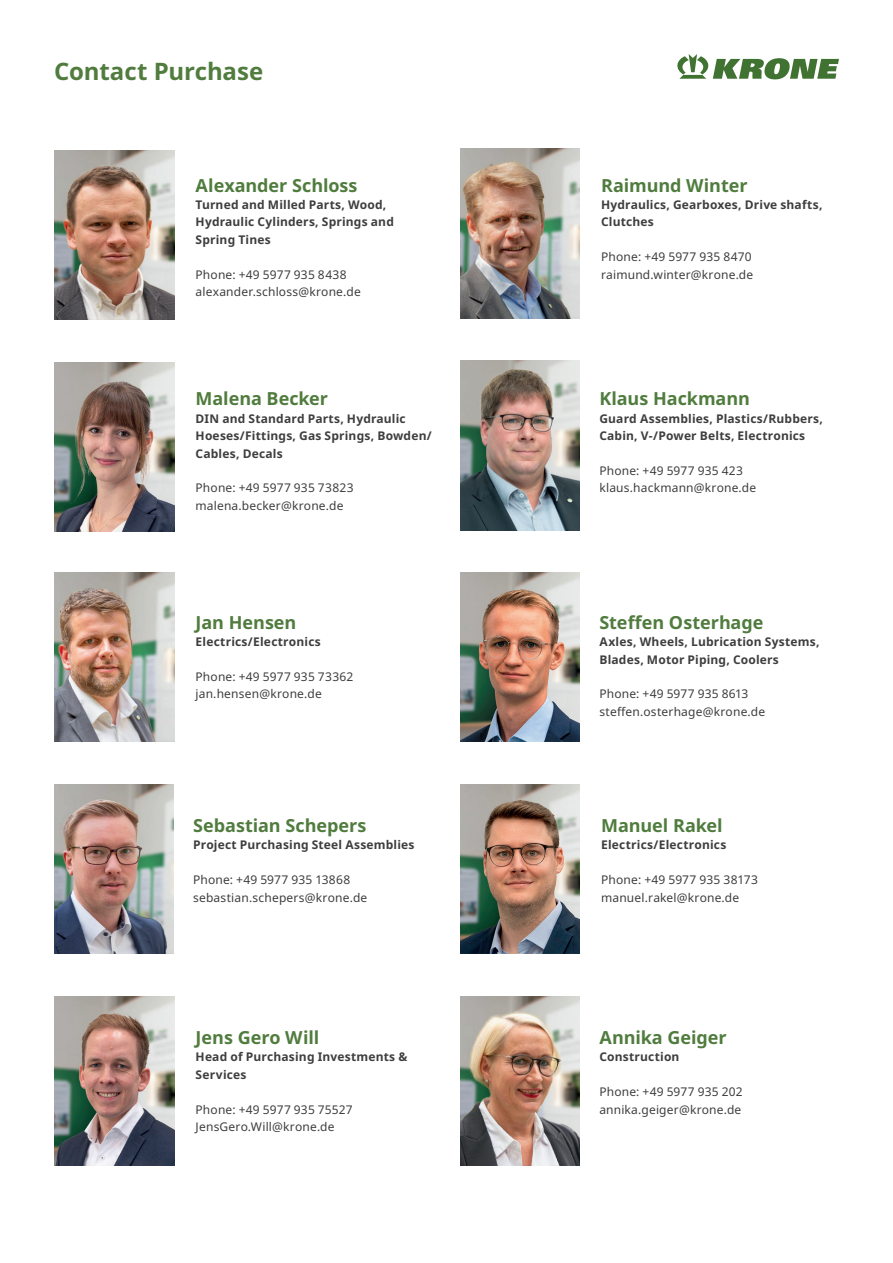
<style>
.page{position:relative;width:893px;height:1263px;background:#fff}
.page>*{position:absolute;margin:0;border:0;box-sizing:border-box;transform-origin:0 0}
.t1{font:700 24px "Noto Sans";letter-spacing:-.005em;color:#507c3e}
.t2{font:700 18px "Noto Sans";color:#507c3e}
.t3{font:12px/17.4px "Noto Sans";letter-spacing:.015em;color:#3e3e3f}
.t4{font:700 12px/17.4px "Noto Sans";letter-spacing:.015em;color:#3e3e3f}
</style>
<div class="page">
<svg style="left:677px;top:54px;width:162px;height:25px"></svg>
<img style="left:55px;top:150px;width:119px;height:169px">
<img style="left:55px;top:362px;width:119px;height:169px">
<img style="left:55px;top:573px;width:119px;height:169px">
<img style="left:55px;top:996px;width:119px;height:170px">
<img style="left:460px;top:149px;width:120px;height:169px">
<img style="left:460px;top:361px;width:120px;height:169px">
<img style="left:460px;top:573px;width:120px;height:169px">
<img style="left:460px;top:996px;width:120px;height:170px">
<img style="left:54px;top:784px;width:120px;height:170px">
<img style="left:460px;top:784px;width:120px;height:170px">
<h1 class="t1" style="left:54px;top:57px;width:211px">Contact Purchase</h1>
<h2 class="t2" style="left:196px;top:175px;width:163px">Alexander Schloss</h2>
<p class="t4" style="left:196px;top:196px;width:200px">Turned and Milled Parts, Wood,<br>Hydraulic Cylinders, Springs and<br>Spring Tines</p>
<p class="t3" style="left:196px;top:266px;width:167px">Phone: +49 5977 935 8438 alexander.schloss@krone.de</p>
<h2 class="t2" style="left:196px;top:389px;width:134px">Malena Becker</h2>
<p class="t4" style="left:196px;top:410px;width:238px">DIN and Standard Parts, Hydraulic<br>Hoeses/Fittings, Gas Springs, Bowden/<br>Cables, Decals</p>
<p class="t3" style="left:196px;top:479px;width:160px">Phone: +49 5977 935 73823 malena.becker@krone.de</p>
<h2 class="t2" style="left:196px;top:612px;width:102px">Jan Hensen</h2>
<p class="t4" style="left:196px;top:633px;width:127px">Electrics/Electronics</p>
<p class="t3" style="left:196px;top:668px;width:159px">Phone: +49 5977 935 73362 jan.hensen@krone.de</p>
<h2 class="t2" style="left:193px;top:815px;width:175px">Sebastian Schepers</h2>
<p class="t4" style="left:193px;top:836px;width:223px">Project Purchasing Steel Assemblies</p>
<p class="t3" style="left:193px;top:871px;width:176px">Phone: +49 5977 935 13868 sebastian.schepers@krone.de</p>
<h2 class="t2" style="left:196px;top:1027px;width:125px">Jens Gero Will</h2>
<p class="t4" style="left:196px;top:1048px;width:213px">Head of Purchasing Investments &amp;<br>Services</p>
<p class="t3" style="left:196px;top:1101px;width:159px">Phone: +49 5977 935 75527<br>JensGero.Will@krone.de</p>
<h2 class="t2" style="left:601px;top:175px;width:148px">Raimund Winter</h2>
<p class="t4" style="left:601px;top:196px;width:223px">Hydraulics, Gearboxes, Drive shafts,<br>Clutches</p>
<p class="t3" style="left:601px;top:248px;width:154px">Phone: +49 5977 935 8470 raimund.winter@krone.de</p>
<h2 class="t2" style="left:599px;top:389px;width:152px">Klaus Hackmann</h2>
<p class="t4" style="left:599px;top:410px;width:225px">Guard Assemblies, Plastics/Rubbers,<br>Cabin, V-/Power Belts, Electronics</p>
<p class="t3" style="left:599px;top:462px;width:158px">Phone: +49 5977 935 423 klaus.hackmann@krone.de</p>
<h2 class="t2" style="left:599px;top:612px;width:166px">Steffen Osterhage</h2>
<p class="t4" style="left:599px;top:633px;width:222px">Axles, Wheels, Lubrication Systems,<br>Blades, Motor Piping, Coolers</p>
<p class="t3" style="left:599px;top:686px;width:167px">Phone: +49 5977 935 8613 steffen.osterhage@krone.de</p>
<h2 class="t2" style="left:601px;top:815px;width:123px">Manuel Rakel</h2>
<p class="t4" style="left:601px;top:836px;width:127px">Electrics/Electronics</p>
<p class="t3" style="left:601px;top:871px;width:158px">Phone: +49 5977 935 38173 manuel.rakel@krone.de</p>
<h2 class="t2" style="left:599px;top:1027px;width:129px">Annika Geiger</h2>
<p class="t4" style="left:599px;top:1048px;width:82px">Construction</p>
<p class="t3" style="left:599px;top:1083px;width:145px">Phone: +49 5977 935 202 annika.geiger@krone.de</p>
</div>
